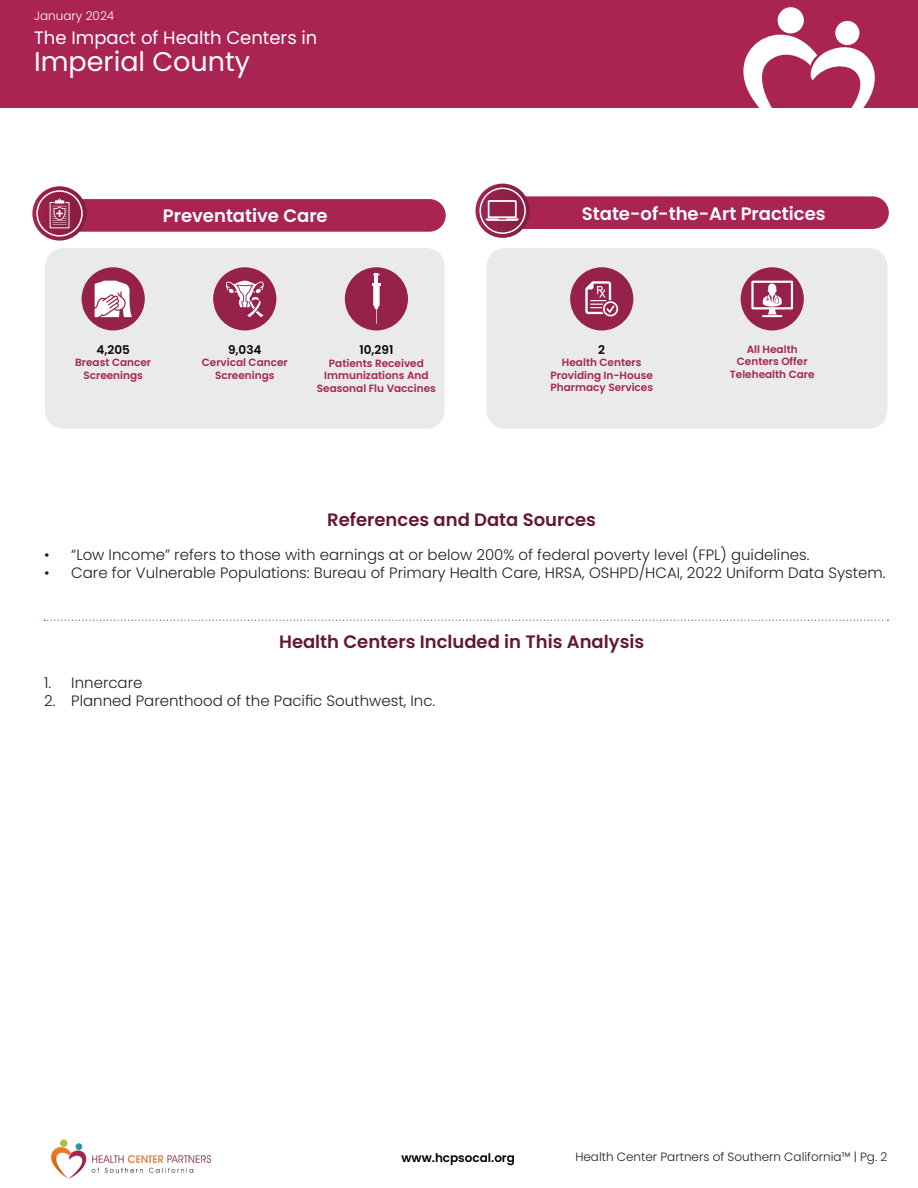
<style>
.page{position:relative;width:918px;height:1188px;background:#fff}
.page>*{position:absolute;margin:0;border:0;box-sizing:border-box;transform-origin:0 0}
.Report_Name{font:27px "Poppins";color:#fff}
.t1{font:600 18px "Poppins";color:#661733}
.t2{font:600 18px "Poppins";color:#fff}
.t3{font:18px "Poppins";color:#fff}
.t4{font:300 15px "Poppins";color:#231f20}
.t5{font:300 12px "Poppins";color:#231f20}
.t6{font:600 12px "Poppins";color:#040503}
.t7{font:600 12px "Poppins";color:#000}
.t8{font:300 12px "Poppins";color:#fff}
.t9{font:600 10.5px/12.6px "Poppins";color:#a62454;text-align:center}
</style>
<div class="page">
<div style="left:0;top:0;width:918px;height:108px;background:#a92353"></div>
<svg style="left:743px;top:8px;width:132px;height:100px"></svg>
<div style="left:778px;top:7px;width:26px;height:26px;background:#fff;border-radius:50%"></div>
<div style="left:835px;top:21px;width:24px;height:24px;background:#fff;border-radius:50%"></div>
<img style="left:51px;top:1139px;width:160px;height:39px">
<svg style="left:44px;top:620px;width:844px;height:1px"></svg>
<div style="left:48px;top:199px;width:398px;height:33px;background:#a92353;border-radius:16px"></div>
<svg style="left:32px;top:186px;width:55px;height:55px;background:#9f3a5e"></svg>
<div style="left:36px;top:190px;width:47px;height:47px;border:2px solid #fff;border-radius:50%"></div>
<div style="left:45px;top:248px;width:400px;height:181px;background:#eaeae8;border-radius:18px"></div>
<div style="left:491px;top:196px;width:398px;height:33px;background:#a92353;border-radius:16px"></div>
<svg style="left:476px;top:184px;width:54px;height:54px"></svg>
<div style="left:479px;top:188px;width:47px;height:46px;border:2px solid #fff;border-radius:50%"></div>
<div style="left:487px;top:248px;width:400px;height:181px;background:#eaeae8;border-radius:18px"></div>
<div style="left:741px;top:267px;width:63px;height:63px;background:#96214a;border-radius:50%"></div>
<div style="left:213px;top:267px;width:63px;height:63px;background:#96214a;border-radius:50%"></div>
<div style="left:570px;top:267px;width:63px;height:63px;background:#96214a;border-radius:50%"></div>
<div style="left:82px;top:267px;width:63px;height:63px;background:#96214a;border-radius:50%"></div>
<div style="left:345px;top:267px;width:63px;height:63px;background:#96214a;border-radius:50%"></div>
<svg style="left:372px;top:283px;width:9px;height:41px"></svg>
<hr style="left:375px;top:274px;width:3px;height:16px;background:#fff">
<svg style="left:751px;top:281px;width:42px;height:36px"></svg>
<svg style="left:585px;top:276px;width:39px;height:40px"></svg>
<svg style="left:486px;top:200px;width:33px;height:21px"></svg>
<svg style="left:50px;top:199px;width:19px;height:29px"></svg>
<svg style="left:95px;top:276px;width:47px;height:41px"></svg>
<svg style="left:226px;top:281px;width:38px;height:36px"></svg>
<p class="t8" style="left:34px;top:9px;width:82px">January 2024</p>
<p class="t3" style="left:34px;top:27px;width:285px">The Impact of Health Centers in</p>
<p class="Report_Name" style="left:34px;top:45px;width:217px">Imperial County</p>
<p class="t2" style="left:163px;top:206px;width:166px">Preventative Care</p>
<p class="t2" style="left:582px;top:203px;width:245px">State-of-the-Art Practices</p>
<p class="t6" style="left:97px;top:343px;width:35px">4,205</p>
<p class="t9" style="left:75px;top:357px;width:78px;line-height:12.1px">Breast Cancer<br>Screenings</p>
<p class="t6" style="left:228px;top:343px;width:35px">9,034</p>
<p class="t9" style="left:202px;top:357px;width:88px;line-height:12.1px">Cervical Cancer<br>Screenings</p>
<p class="t6" style="left:359px;top:343px;width:35px">10,291</p>
<p class="t9" style="left:317px;top:357px;width:121px">Patients Received<br>Immunizations And<br>Seasonal Flu Vaccines</p>
<p class="t6" style="left:598px;top:343px;width:8px">2</p>
<p class="t9" style="left:550px;top:357px;width:104px;line-height:12.1px">Health Centers<br>Providing In-House<br>Pharmacy Services</p>
<p class="t9" style="left:730px;top:343px;width:86px">All Health<br>Centers Offer<br>Telehealth Care</p>
<p class="t1" style="left:327px;top:510px;width:270px">References and Data Sources</p>
<p class="t4" style="left:44px;top:546px;width:767px">• “Low Income” refers to those with earnings at or below 200% of federal poverty level (FPL) guidelines.</p>
<p class="t4" style="left:44px;top:564px;width:843px">• Care for Vulnerable Populations: Bureau of Primary Health Care, HRSA, OSHPD/HCAI, 2022 Uniform Data System.</p>
<p class="t1" style="left:279px;top:631px;width:367px">Health Centers Included in This Analysis</p>
<p class="t4" style="left:44px;top:674px;width:100px">1. Innercare</p>
<p class="t4" style="left:44px;top:692px;width:393px">2. Planned Parenthood of the Pacific Southwest, Inc.</p>
<p class="t7" style="left:402px;top:1150px;width:115px">www.hcpsocal.org</p>
<p class="t5" style="left:575px;top:1150px;width:314px">Health Center Partners of Southern California™ | Pg. 2</p>
</div>
